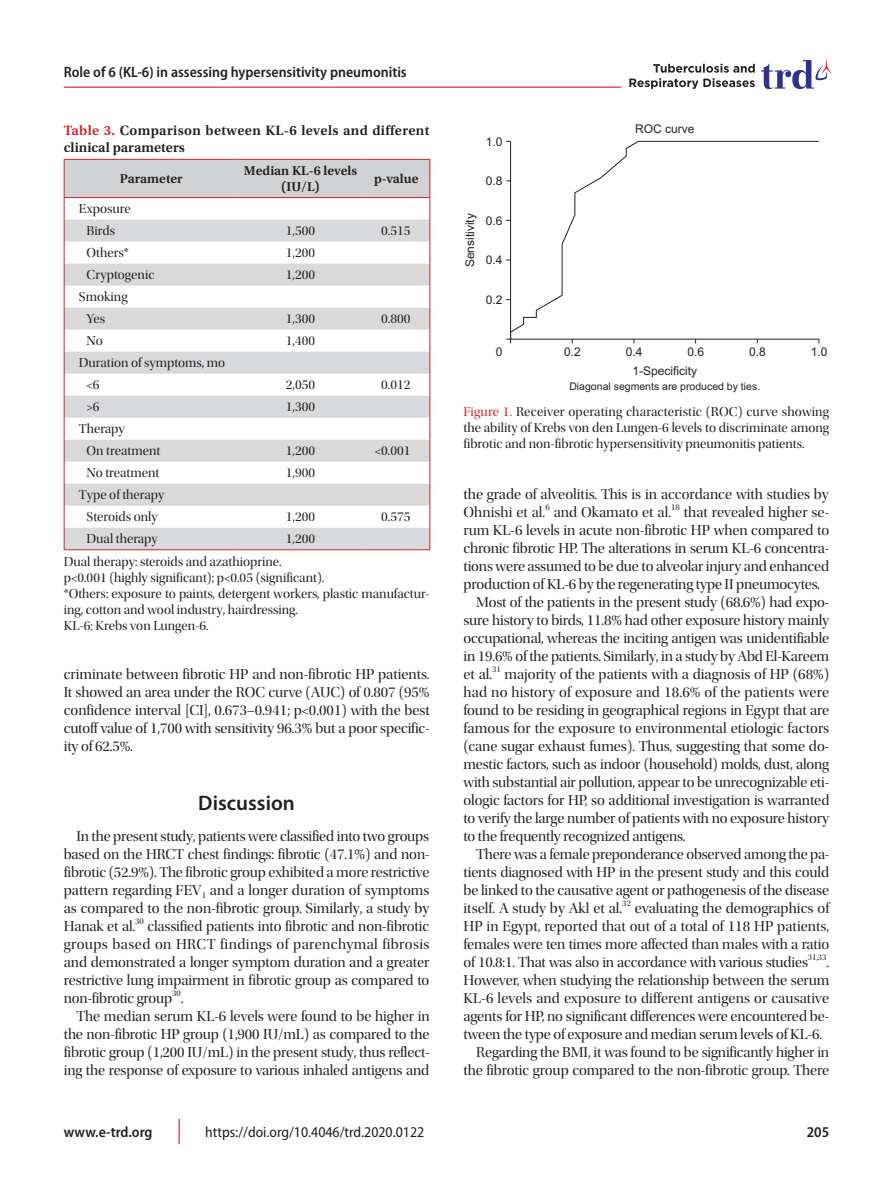
<style>
.page{position:relative;width:893px;height:1191px;background:#fff}
.page>*{position:absolute;margin:0;border:0;box-sizing:border-box;transform-origin:0 0}
.서론_1st{font:600 21px "Myriad Pro";color:#231f20}
.본문{font:15px/18px "Utopia Std Disp";letter-spacing:-.01em;color:#231f20;text-align:justify}
.t1{font:600 semi-condensed 15px "Myriad Pro";color:#231f20}
.t2{font:semi-condensed 15px "Myriad Pro";color:#231f20}
.표제목{font:600 14.25px/17.1px "Utopia Std";letter-spacing:.025em;color:#231f20}
.표내용{font:13.5px/16.2px "Utopia Std Disp";color:#231f20}
.그림설명{font:13.5px/16.2px "Utopia Std Disp";color:#231f20;text-align:justify}
.표항목{font:600 13.5px/16.2px "Utopia Std";color:#231f20;text-align:center}
.t3{font:12px "Arial";color:#231f20}
.t4{font:10.5px "Arial";color:#231f20}
.본문-2{font:8.7px "Utopia Std Disp";letter-spacing:-.005em;color:#231f20}
.s1{color:#d1232a}
</style>
<div class="page">
<svg style="left:179px;top:1118px;width:1px;height:26px"></svg>
<svg style="left:629px;top:64px;width:126px;height:25px"></svg>
<hr style="left:64px;top:87px;width:557px;height:1px;background:#d1232a">
<svg style="left:761px;top:59px;width:71px;height:30px"></svg>
<svg style="left:64px;top:160px;width:366px;height:389px"></svg>
<hr style="left:64px;top:549px;width:174px;height:1px;background:#d1232a">
<hr style="left:238px;top:549px;width:125px;height:1px;background:#d1232a">
<hr style="left:363px;top:549px;width:67px;height:1px;background:#d1232a">
<hr style="left:64px;top:159px;width:174px;height:1px;background:#d1232a">
<hr style="left:238px;top:159px;width:125px;height:1px;background:#d1232a">
<hr style="left:363px;top:159px;width:67px;height:1px;background:#d1232a">
<hr style="left:64px;top:197px;width:174px;height:1px;background:#d1232a">
<hr style="left:238px;top:197px;width:125px;height:1px;background:#d1232a">
<hr style="left:363px;top:197px;width:67px;height:1px;background:#d1232a">
<svg style="left:510px;top:140px;width:310px;height:200px"></svg>
<p class="t1" style="left:64px;top:62px;width:344px">Role of 6 (KL-6) in assessing hypersensitivity pneumonitis</p>
<p class="표제목" style="left:64px;top:122px;width:367px"><span class="s1">Table 3.</span> Comparison between KL-6 levels and different clinical parameters</p>
<p class="표항목" style="left:120px;top:171px;width:64px">Parameter</p>
<p class="표항목" style="left:244px;top:162px;width:115px">Median KL-6 levels (IU/L)</p>
<p class="표항목" style="left:374px;top:171px;width:46px">p-value</p>
<p class="표내용" style="left:79px;top:201px;width:53px">Exposure</p>
<p class="표내용" style="left:87px;top:223px;width:30px">Birds</p>
<p class="표내용" style="left:286px;top:223px;width:31px">1,500</p>
<p class="표내용" style="left:381px;top:223px;width:31px">0.515</p>
<p class="표내용" style="left:87px;top:245px;width:44px">Others*</p>
<p class="표내용" style="left:286px;top:245px;width:31px">1,200</p>
<p class="표내용" style="left:87px;top:267px;width:69px">Cryptogenic</p>
<p class="표내용" style="left:286px;top:267px;width:31px">1,200</p>
<p class="표내용" style="left:79px;top:289px;width:50px">Smoking</p>
<p class="표내용" style="left:87px;top:311px;width:20px">Yes</p>
<p class="표내용" style="left:286px;top:311px;width:31px">1,300</p>
<p class="표내용" style="left:381px;top:311px;width:31px">0.800</p>
<p class="표내용" style="left:87px;top:333px;width:18px">No</p>
<p class="표내용" style="left:286px;top:333px;width:31px">1,400</p>
<p class="표내용" style="left:79px;top:355px;width:148px">Duration of symptoms, mo</p>
<p class="표내용" style="left:87px;top:377px;width:15px">&lt;6</p>
<p class="표내용" style="left:286px;top:377px;width:31px">2,050</p>
<p class="표내용" style="left:381px;top:377px;width:31px">0.012</p>
<p class="표내용" style="left:87px;top:399px;width:15px">&gt;6</p>
<p class="표내용" style="left:286px;top:399px;width:31px">1,300</p>
<p class="표내용" style="left:79px;top:421px;width:47px">Therapy</p>
<p class="표내용" style="left:87px;top:443px;width:75px">On treatment</p>
<p class="표내용" style="left:286px;top:443px;width:31px">1,200</p>
<p class="표내용" style="left:375px;top:443px;width:37px">&lt;0.001</p>
<p class="표내용" style="left:87px;top:465px;width:75px">No treatment</p>
<p class="표내용" style="left:286px;top:465px;width:31px">1,900</p>
<p class="표내용" style="left:79px;top:487px;width:87px">Type of therapy</p>
<p class="표내용" style="left:87px;top:509px;width:73px">Steroids only</p>
<p class="표내용" style="left:286px;top:509px;width:31px">1,200</p>
<p class="표내용" style="left:381px;top:509px;width:31px">0.575</p>
<p class="표내용" style="left:87px;top:531px;width:73px">Dual therapy</p>
<p class="표내용" style="left:286px;top:531px;width:31px">1,200</p>
<p class="표내용" style="left:64px;top:553px;width:219px">Dual therapy: steroids and azathioprine.</p>
<p class="표내용" style="left:64px;top:569px;width:262px">p&lt;0.001 (highly significant); p&lt;0.05 (significant).</p>
<p class="표내용" style="left:64px;top:586px;width:367px">*Others: exposure to paints, detergent workers, plastic manufactur&shy;ing, cotton and wool industry, hairdressing.</p>
<p class="표내용" style="left:64px;top:618px;width:146px">KL-6: Krebs von Lungen-6.</p>
<p class="본문" style="left:64px;top:665px;width:367px">criminate between fibrotic HP and non-fibrotic HP patients.<br>It showed an area under the ROC curve (AUC) of 0.807 (95% confidence interval [CI], 0.673–0.941; p&lt;0.001) with the best cutoff value of 1,700 with sensitivity 96.3% but a poor specific&shy;ity of 62.5%.</p>
<p class="서론_1st" style="left:198px;top:790px;width:98px">Discussion</p>
<p class="본문" style="left:64px;top:827px;width:367px;text-indent:13px">In the present study, patients were classified into two groups based on the HRCT chest findings: fibrotic (47.1%) and non&shy;fibrotic (52.9%). The fibrotic group exhibited a more restrictive pattern regarding FEV<sub>1</sub> and a longer duration of symptoms as compared to the non-fibrotic group. Similarly, a study by Hanak et al.</p>
<p class="본문-2" style="left:135px;top:916px;width:10px">30</p>
<p class="본문" style="left:64px;top:917px;width:367px;text-indent:84px">classified patients into fibrotic and non-fibrotic groups based on HRCT findings of parenchymal fibrosis and demonstrated a longer symptom duration and a greater restrictive lung impairment in fibrotic group as compared to non-fibrotic group</p>
<p class="본문-2" style="left:172px;top:988px;width:10px">30</p>
<p class="본문" style="left:181px;top:989px;width:4px">.</p>
<p class="본문" style="left:64px;top:1007px;width:367px;text-indent:13px">The median serum KL-6 levels were found to be higher in the non-fibrotic HP group (1,900 IU/mL) as compared to the fibrotic group (1,200 IU/mL) in the present study, thus reflect&shy;ing the response of exposure to various inhaled antigens and</p>
<p class="t3" style="left:466px;top:267px;width:56px;rotate:-90deg">Sensitivity</p>
<p class="t3" style="left:486px;top:137px;width:18px">1.0</p>
<p class="t3" style="left:486px;top:176px;width:18px">0.8</p>
<p class="t3" style="left:486px;top:216px;width:18px">0.6</p>
<p class="t3" style="left:486px;top:255px;width:18px">0.4</p>
<p class="t3" style="left:486px;top:295px;width:18px">0.2</p>
<p class="t3" style="left:496px;top:348px;width:8px">0</p>
<p class="t3" style="left:635px;top:124px;width:61px">ROC curve</p>
<p class="t3" style="left:564px;top:348px;width:18px">0.2</p>
<p class="t3" style="left:626px;top:348px;width:18px">0.4</p>
<p class="t3" style="left:688px;top:348px;width:18px">0.6</p>
<p class="t3" style="left:749px;top:348px;width:18px">0.8</p>
<p class="t3" style="left:632px;top:366px;width:66px">1-Specificity</p>
<p class="t4" style="left:569px;top:382px;width:192px">Diagonal segments are produced by ties.</p>
<p class="t3" style="left:811px;top:348px;width:18px">1.0</p>
<p class="그림설명" style="left:463px;top:404px;width:367px"><span class="s1">Figure 1.</span> Receiver operating characteristic (ROC) curve showing the ability of Krebs von den Lungen-6 levels to discriminate among fibrotic and non-fibrotic hypersensitivity pneumonitis patients.</p>
<p class="본문" style="left:463px;top:486px;width:367px">the grade of alveolitis. This is in accordance with studies by<br>Ohnishi et al.</p>
<p class="본문-2" style="left:545px;top:503px;width:6px">6</p>
<p class="본문" style="left:554px;top:504px;width:119px">and Okamato et al.</p>
<p class="본문-2" style="left:671px;top:503px;width:10px">18</p>
<p class="본문" style="left:463px;top:504px;width:367px;text-indent:220px">that revealed higher se&shy;rum KL-6 levels in acute non-fibrotic HP when compared to chronic fibrotic HP. The alterations in serum KL-6 concentra&shy;tions were assumed to be due to alveolar injury and enhanced production of KL-6 by the regenerating type II pneumocytes.</p>
<p class="본문" style="left:463px;top:594px;width:367px;text-indent:13px">Most of the patients in the present study (68.6%) had expo&shy;sure history to birds, 11.8% had other exposure history mainly occupational, whereas the inciting antigen was unidentifiable in 19.6% of the patients. Similarly, in a study by Abd El-Kareem et al.</p>
<p class="본문-2" style="left:492px;top:665px;width:10px">31</p>
<p class="본문" style="left:463px;top:666px;width:367px;text-indent:41px">majority of the patients with a diagnosis of HP (68%) had no history of exposure and 18.6% of the patients were found to be residing in geographical regions in Egypt that are famous for the exposure to environmental etiologic factors (cane sugar exhaust fumes). Thus, suggesting that some do&shy;mestic factors, such as indoor (household) molds, dust, along with substantial air pollution, appear to be unrecognizable eti&shy;ologic factors for HP, so additional investigation is warranted to verify the large number of patients with no exposure history to the frequently recognized antigens.</p>
<p class="본문" style="left:463px;top:846px;width:367px;text-indent:13px">There was a female preponderance observed among the pa&shy;tients diagnosed with HP in the present study and this could be linked to the causative agent or pathogenesis of the disease itself. A study by Akl et al.</p>
<p class="본문-2" style="left:622px;top:899px;width:10px">32</p>
<p class="본문" style="left:463px;top:900px;width:367px;text-indent:171px">evaluating the demographics of HP in Egypt, reported that out of a total of 118 HP patients, females were ten times more affected than males with a ratio of 10.8:1. That was also in accordance with various studies</p>
<p class="본문-2" style="left:808px;top:953px;width:20px">31,33</p>
<p class="본문" style="left:463px;top:954px;width:367px;text-indent:363px">.<br>However, when studying the relationship between the serum KL-6 levels and exposure to different antigens or causative agents for HP, no significant differences were encountered be&shy;tween the type of exposure and median serum levels of KL-6.</p>
<p class="본문" style="left:463px;top:1044px;width:367px;text-align:right">Regarding the BMI, it was found to be significantly higher in the fibrotic group compared to the non-fibrotic group. There</p>
<p class="t1" style="left:64px;top:1122px;width:90px">www.e-trd.org</p>
<p class="t2" style="left:205px;top:1122px;width:221px">https://doi.org/10.4046/trd.2020.0122</p>
<p class="t1" style="left:807px;top:1122px;width:24px">205</p>
</div>
